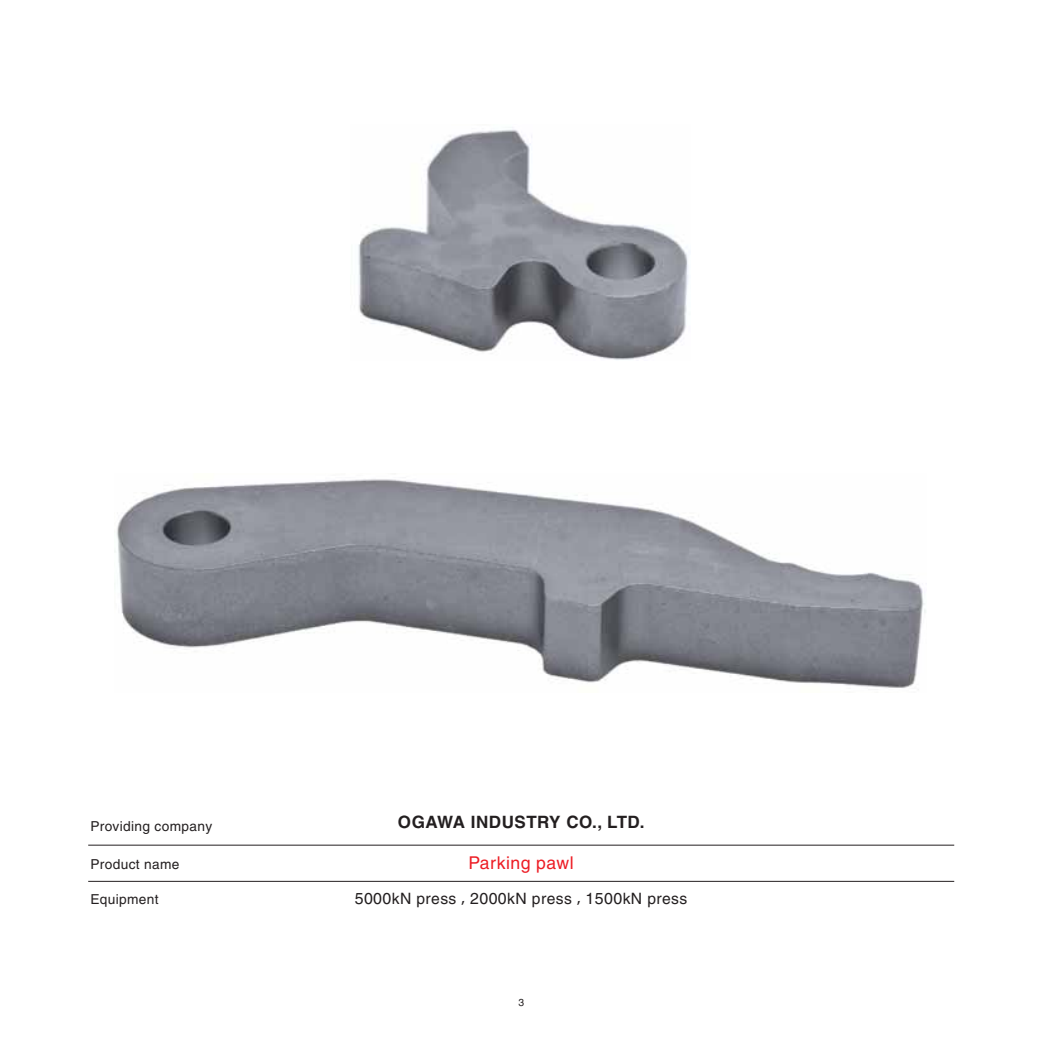
<style>
.page{position:relative;width:1042px;height:1042px;background:#fff}
.page>*{position:absolute;margin:0;border:0;box-sizing:border-box;transform-origin:0 0}
.t1{font:17.68px "Helvetica";letter-spacing:.025em;color:#ed1c24}
.t2{font:700 16.97px "Helvetica";letter-spacing:.03em;color:#231f20}
.t3{font:15.58px "Helvetica";letter-spacing:.025em;color:#231f20}
.t4{font:13.65px "Helvetica";letter-spacing:.025em;color:#231f20}
.t5{font:10.15px "Helvetica";color:#231f20}
.s1{font-size:15.92px}
.s2{font-family:"Koz Go Pro Medium 90 msp RKSJ H";font-size:13.65px}
</style>
<div class="page">
<hr style="left:88px;top:844px;width:866px;height:1px;background:#231f20">
<hr style="left:88px;top:880px;width:866px;height:1px;background:#231f20">
<img style="left:114px;top:479px;width:812px;height:211px">
<img style="left:358px;top:129px;width:331px;height:231px">
<p class="t4" style="left:90px;top:821px;width:123px">Providing company</p>
<p class="t4" style="left:90px;top:858px;width:91px">Product name</p>
<p class="t2" style="left:398px;top:815px;width:248px">OGAWA INDUSTRY CO., LTD.</p>
<p class="t1" style="left:468px;top:855px;width:107px">Parking pawl</p>
<p class="t4" style="left:90px;top:894px;width:70px">Equipment</p>
<p class="t3" style="left:354px;top:892px;width:334px"><span class="s1">5000</span>kN press <span class="s2">,</span> <span class="s1">2000</span>kN press <span class="s2">,</span> <span class="s1">1500</span>kN press</p>
<p class="t5" style="left:518px;top:998px;width:7px">3</p>
</div>
